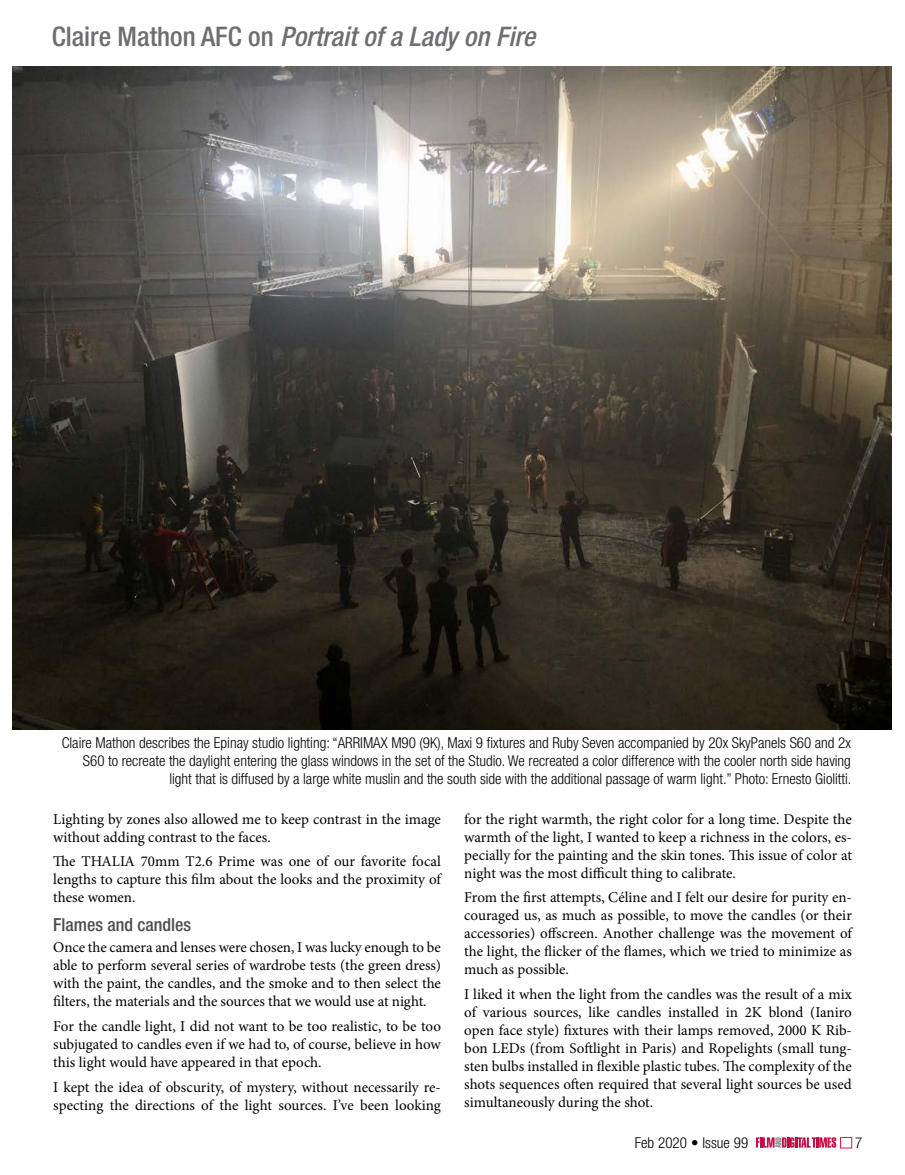
<style>
.page{position:relative;width:905px;height:1175px;background:#fff}
.page>*{position:absolute;margin:0;border:0;box-sizing:border-box;transform-origin:0 0}
.t1{font:italic 500 condensed 27px "Helvetica Neue LT Std";color:#6d6e71}
.t2{font:500 condensed 18px "Helvetica Neue LT Std";color:#4d4d4f}
.t3{font:15px/18px "Minion Pro";color:#000;text-align:justify}
.t4{font:300 condensed 15px/18px "Helvetica Neue LT Std";color:#000;text-align:right}
.s1{font-style:normal}
</style>
<div class="page">
<svg style="left:755px;top:1137px;width:81px;height:10px"></svg>
<div style="left:840px;top:1137px;width:11px;height:11px;border:1px solid #ed174e"></div>
<img style="left:13px;top:66px;width:878px;height:663px">
<h1 class="t1" style="left:52px;top:21px;width:485px"><span class="s1">Claire Mathon AFC on</span> Portrait of a Lady on Fire</h1>
<p class="t4" style="left:62px;top:733px;width:791px">Claire Mathon describes the Epinay studio lighting: “ARRIMAX M90 (9K), Maxi 9 fixtures and Ruby Seven accompanied by 20x SkyPanels S60 and 2x<br>S60 to recreate the daylight entering the glass windows in the set of the Studio. We recreated a color difference with the cooler north side having light that is diffused by a large white muslin and the south side with the additional passage of warm light.” Photo: Ernesto Giolitti.</p>
<p class="t3" style="left:53px;top:810px;width:389px">Lighting by zones also allowed me to keep contrast in the image without adding contrast to the faces.</p>
<p class="t3" style="left:53px;top:852px;width:389px">The THALIA 70mm T2.6 Prime was one of our favorite focal lengths to capture this film about the looks and the proximity of these women.</p>
<p class="t2" style="left:53px;top:913px;width:139px">Flames and candles</p>
<p class="t3" style="left:53px;top:938px;width:389px">Once the camera and lenses were chosen, I was lucky enough to be able to perform several series of wardrobe tests (the green dress) with the paint, the candles, and the smoke and to then select the filters, the materials and the sources that we would use at night.</p>
<p class="t3" style="left:53px;top:1017px;width:389px">For the candle light, I did not want to be too realistic, to be too subjugated to candles even if we had to, of course, believe in how this light would have appeared in that epoch.</p>
<p class="t3" style="left:53px;top:1078px;width:389px">I kept the idea of obscurity, of mystery, without necessarily re&shy;specting the directions of the light sources. I’ve been looking</p>
<p class="t3" style="left:464px;top:810px;width:389px">for the right warmth, the right color for a long time. Despite the warmth of the light, I wanted to keep a richness in the colors, es&shy;pecially for the painting and the skin tones. This issue of color at night was the most difficult thing to calibrate.</p>
<p class="t3" style="left:464px;top:888px;width:389px">From the first attempts, Céline and I felt our desire for purity en&shy;couraged us, as much as possible, to move the candles (or their accessories) offscreen. Another challenge was the movement of the light, the flicker of the flames, which we tried to minimize as much as possible.</p>
<p class="t3" style="left:464px;top:985px;width:389px">I liked it when the light from the candles was the result of a mix of various sources, like candles installed in 2K blond (Ianiro open face style) fixtures with their lamps removed, 2000 K Rib&shy;bon LEDs (from Softlight in Paris) and Ropelights (small tung&shy;sten bulbs installed in flexible plastic tubes. The complexity of the shots sequences often required that several light sources be used simultaneously during the shot.</p>
<p class="t4" style="left:634px;top:1133px;width:115px">Feb 2020 • Issue 99</p>
<p class="t4" style="left:855px;top:1133px;width:9px">7</p>
</div>
